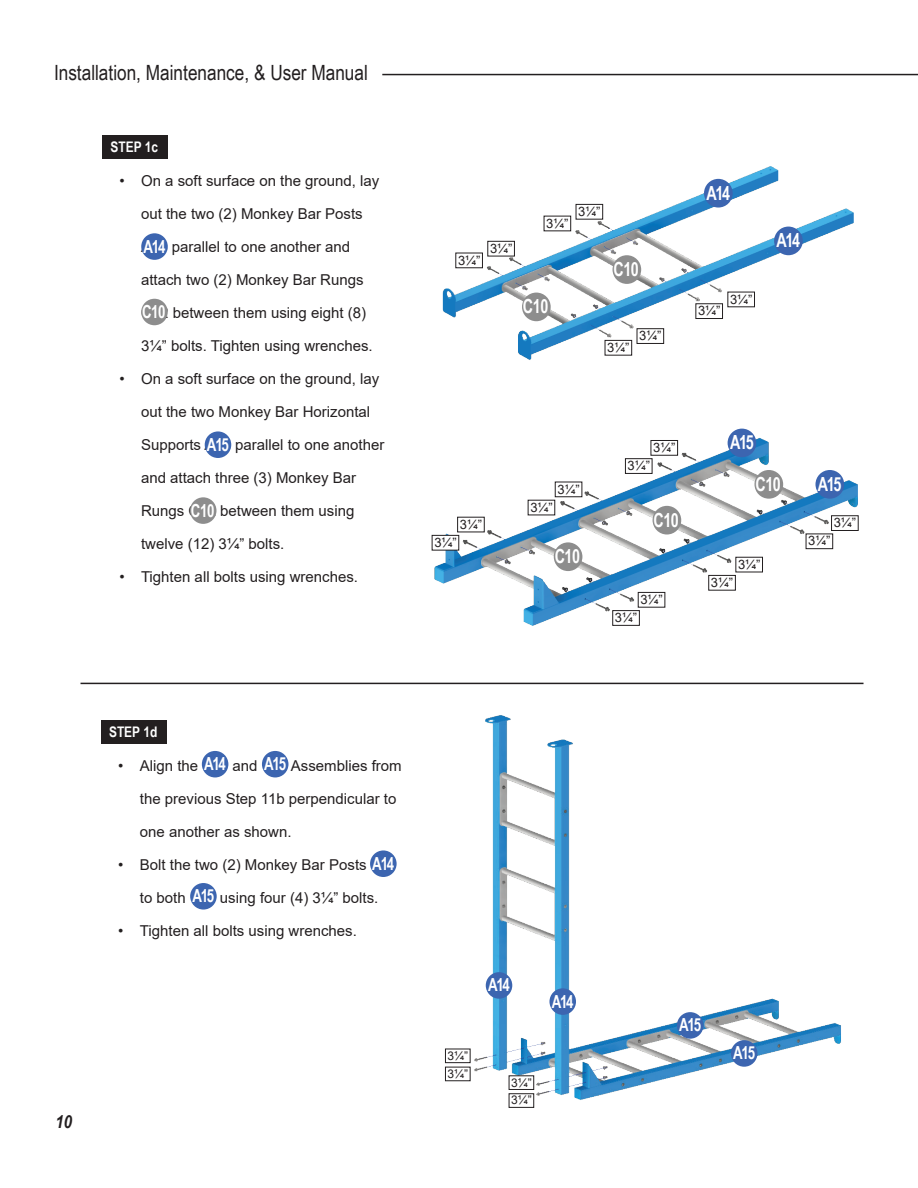
<style>
.page{position:relative;width:918px;height:1188px;background:#fff}
.page>*{position:absolute;margin:0;border:0;box-sizing:border-box;transform-origin:0 0}
.t1{font:21px "Arial Narrow";color:#231f20}
.t2{font:700 19.5px "Arial Narrow";letter-spacing:-.025em;color:#fff;scale:.9 1}
.t3{font:700 18px "Arial Narrow";letter-spacing:-.075em;color:#fff;scale:.9 1}
.t4{font:italic 700 18px "Arial Narrow";color:#231f20}
.t5{font:15px "Arial";color:#231f20}
.t6{font:700 14.55px "Arial Narrow";color:#fff}
.t7{font:12.9px "Arial";color:#231f20}
.t8{font:12px/18.1px "Arial";color:#231f20}
</style>
<div class="page">
<hr style="left:382px;top:74px;width:536px;height:1px;background:#231f20">
<div style="left:103px;top:135px;width:65px;height:24px;background:#231f20"></div>
<img style="left:442px;top:166px;width:412px;height:194px">
<div style="left:704px;top:179px;width:29px;height:29px;background:#3c65b0;border-radius:50%"></div>
<div style="left:774px;top:227px;width:29px;height:28px;background:#3c65b0;border-radius:50%"></div>
<div style="left:522px;top:293px;width:29px;height:28px;background:#8d8d8d;border-radius:50%"></div>
<div style="left:613px;top:255px;width:28px;height:29px;background:#8d8d8d;border-radius:50%"></div>
<div style="left:456px;top:253px;width:26px;height:15px;background:#fff"></div>
<div style="left:488px;top:241px;width:26px;height:15px;background:#fff"></div>
<div style="left:487px;top:241px;width:28px;height:15px;border:1px solid #231f20"></div>
<div style="left:544px;top:216px;width:27px;height:15px;background:#fff"></div>
<div style="left:576px;top:204px;width:27px;height:15px;background:#fff"></div>
<div style="left:576px;top:204px;width:27px;height:16px;border:1px solid #231f20"></div>
<div style="left:696px;top:304px;width:27px;height:15px;background:#fff"></div>
<div style="left:695px;top:303px;width:28px;height:16px;border:1px solid #231f20"></div>
<div style="left:728px;top:292px;width:27px;height:15px;background:#fff"></div>
<div style="left:605px;top:340px;width:27px;height:15px;background:#fff"></div>
<div style="left:605px;top:340px;width:27px;height:16px;border:1px solid #231f20"></div>
<div style="left:637px;top:329px;width:27px;height:14px;background:#fff"></div>
<div style="left:637px;top:328px;width:27px;height:16px;border:1px solid #231f20"></div>
<img style="left:431px;top:430px;width:427px;height:196px">
<div style="left:728px;top:429px;width:28px;height:28px;background:#3c65b0;border-radius:50%"></div>
<div style="left:815px;top:470px;width:29px;height:29px;background:#3c65b0;border-radius:50%"></div>
<div style="left:554px;top:542px;width:28px;height:29px;background:#8d8d8d;border-radius:50%"></div>
<div style="left:653px;top:506px;width:28px;height:29px;background:#8d8d8d;border-radius:50%"></div>
<div style="left:755px;top:470px;width:28px;height:29px;background:#8d8d8d;border-radius:50%"></div>
<div style="left:806px;top:534px;width:27px;height:15px;background:#fff"></div>
<div style="left:806px;top:534px;width:27px;height:15px;border:1px solid #231f20"></div>
<div style="left:832px;top:516px;width:26px;height:14px;background:#fff"></div>
<div style="left:831px;top:515px;width:28px;height:16px;border:1px solid #231f20"></div>
<div style="left:709px;top:575px;width:26px;height:15px;background:#fff"></div>
<div style="left:708px;top:575px;width:28px;height:16px;border:1px solid #231f20"></div>
<div style="left:736px;top:557px;width:27px;height:15px;background:#fff"></div>
<div style="left:735px;top:557px;width:28px;height:15px;border:1px solid #231f20"></div>
<div style="left:613px;top:611px;width:26px;height:14px;background:#fff"></div>
<div style="left:612px;top:610px;width:28px;height:16px;border:1px solid #231f20"></div>
<div style="left:638px;top:592px;width:27px;height:15px;background:#fff"></div>
<div style="left:638px;top:592px;width:27px;height:16px;border:1px solid #231f20"></div>
<div style="left:625px;top:459px;width:27px;height:14px;background:#fff"></div>
<div style="left:625px;top:458px;width:28px;height:16px;border:1px solid #231f20"></div>
<div style="left:651px;top:440px;width:27px;height:15px;background:#fff"></div>
<div style="left:651px;top:440px;width:27px;height:16px;border:1px solid #231f20"></div>
<div style="left:528px;top:500px;width:27px;height:15px;background:#fff"></div>
<div style="left:555px;top:482px;width:27px;height:15px;background:#fff"></div>
<div style="left:555px;top:482px;width:27px;height:15px;border:1px solid #231f20"></div>
<div style="left:432px;top:535px;width:27px;height:15px;background:#fff"></div>
<div style="left:432px;top:535px;width:27px;height:16px;border:1px solid #231f20"></div>
<div style="left:458px;top:517px;width:26px;height:15px;background:#fff"></div>
<div style="left:457px;top:517px;width:28px;height:15px;border:1px solid #231f20"></div>
<div style="left:141px;top:233px;width:27px;height:27px;background:#3c65b0;border-radius:50%"></div>
<div style="left:205px;top:431px;width:26px;height:27px;background:#3c65b0;border-radius:50%"></div>
<div style="left:141px;top:299px;width:27px;height:26px;background:#8d8d8d;border-radius:50%"></div>
<div style="left:190px;top:497px;width:26px;height:27px;background:#8d8d8d;border-radius:50%"></div>
<hr style="left:81px;top:683px;width:783px;height:1px;background:#231f20">
<img style="left:459px;top:715px;width:382px;height:393px">
<div style="left:445px;top:1049px;width:25px;height:14px;background:#fff"></div>
<div style="left:445px;top:1049px;width:26px;height:14px;border:1px solid #231f20"></div>
<div style="left:445px;top:1067px;width:25px;height:14px;background:#fff"></div>
<div style="left:445px;top:1067px;width:26px;height:14px;border:1px solid #231f20"></div>
<div style="left:509px;top:1076px;width:25px;height:13px;background:#fff"></div>
<div style="left:509px;top:1075px;width:25px;height:15px;border:1px solid #231f20"></div>
<div style="left:509px;top:1094px;width:25px;height:13px;background:#fff"></div>
<div style="left:509px;top:1093px;width:25px;height:15px;border:1px solid #231f20"></div>
<div style="left:731px;top:1040px;width:26px;height:27px;background:#3c65b0;border-radius:50%"></div>
<div style="left:486px;top:972px;width:26px;height:27px;background:#3c65b0;border-radius:50%"></div>
<div style="left:549px;top:988px;width:27px;height:27px;background:#3c65b0;border-radius:50%"></div>
<div style="left:677px;top:1012px;width:26px;height:27px;background:#3c65b0;border-radius:50%"></div>
<div style="left:102px;top:720px;width:65px;height:24px;background:#231f20"></div>
<div style="left:202px;top:751px;width:26px;height:26px;background:#3c65b0;border-radius:50%"></div>
<div style="left:370px;top:850px;width:27px;height:27px;background:#3c65b0;border-radius:50%"></div>
<div style="left:262px;top:751px;width:26px;height:26px;background:#3c65b0;border-radius:50%"></div>
<div style="left:190px;top:883px;width:27px;height:27px;background:#3c65b0;border-radius:50%"></div>
<h1 class="t1" style="left:54px;top:57px;width:315px">Installation, Maintenance, &amp; User Manual</h1>
<p class="t6" style="left:110px;top:136px;width:49px">STEP 1c</p>
<p class="t5" style="left:119px;top:170px;width:262px">• On a soft surface on the ground, lay</p>
<p class="t5" style="left:141px;top:203px;width:223px">out the two (2) Monkey Bar Posts</p>
<p class="t5" style="left:141px;top:236px;width:211px">A14 parallel to one another and</p>
<p class="t5" style="left:141px;top:269px;width:224px">attach two (2) Monkey Bar Rungs</p>
<p class="t5" style="left:141px;top:302px;width:227px">C12 between them using eight (8)</p>
<p class="t5" style="left:141px;top:335px;width:233px">31/4” bolts. Tighten using wrenches.</p>
<p class="t5" style="left:119px;top:368px;width:262px">• On a soft surface on the ground, lay</p>
<p class="t5" style="left:141px;top:401px;width:231px">out the two Monkey Bar Horizontal</p>
<p class="t5" style="left:141px;top:434px;width:245px">Supports A15 parallel to one another</p>
<p class="t5" style="left:141px;top:467px;width:217px">and attach three (3) Monkey Bar</p>
<p class="t5" style="left:141px;top:500px;width:215px">Rungs C12 between them using</p>
<p class="t5" style="left:141px;top:533px;width:145px">twelve (12) 31/4” bolts.</p>
<p class="t5" style="left:119px;top:566px;width:240px">• Tighten all bolts using wrenches.</p>
<p class="t3" style="left:143px;top:233px;width:26px">A14</p>
<p class="t3" style="left:142px;top:298px;width:28px">C10</p>
<p class="t3" style="left:207px;top:431px;width:26px">A15</p>
<p class="t3" style="left:191px;top:497px;width:28px">C10</p>
<p class="t7" style="left:458px;top:251px;width:24px">31/4”</p>
<p class="t7" style="left:490px;top:239px;width:24px">31/4”</p>
<p class="t7" style="left:546px;top:214px;width:24px">31/4”</p>
<p class="t7" style="left:578px;top:203px;width:24px">31/4”</p>
<h2 class="t2" style="left:523px;top:292px;width:30px">C10</h2>
<h2 class="t2" style="left:613px;top:254px;width:30px">C10</h2>
<p class="t7" style="left:607px;top:339px;width:24px">31/4”</p>
<p class="t7" style="left:639px;top:327px;width:24px">31/4”</p>
<h2 class="t2" style="left:706px;top:178px;width:28px">A14</h2>
<p class="t7" style="left:698px;top:302px;width:24px">31/4”</p>
<p class="t7" style="left:730px;top:290px;width:24px">31/4”</p>
<h2 class="t2" style="left:777px;top:226px;width:28px">A14</h2>
<p class="t7" style="left:460px;top:515px;width:24px">31/4”</p>
<p class="t7" style="left:434px;top:534px;width:24px">31/4”</p>
<p class="t7" style="left:557px;top:480px;width:24px">31/4”</p>
<p class="t7" style="left:530px;top:498px;width:24px">31/4”</p>
<h2 class="t2" style="left:555px;top:542px;width:30px">C10</h2>
<p class="t7" style="left:653px;top:439px;width:24px">31/4”</p>
<p class="t7" style="left:628px;top:457px;width:24px">31/4”</p>
<h2 class="t2" style="left:654px;top:505px;width:30px">C10</h2>
<p class="t7" style="left:640px;top:591px;width:24px">31/4”</p>
<p class="t7" style="left:615px;top:609px;width:24px">31/4”</p>
<h2 class="t2" style="left:730px;top:428px;width:28px">A15</h2>
<h2 class="t2" style="left:755px;top:469px;width:30px">C10</h2>
<p class="t7" style="left:738px;top:555px;width:24px">31/4”</p>
<p class="t7" style="left:711px;top:574px;width:24px">31/4”</p>
<h2 class="t2" style="left:818px;top:469px;width:28px">A15</h2>
<p class="t7" style="left:834px;top:514px;width:24px">31/4”</p>
<p class="t7" style="left:808px;top:532px;width:24px">31/4”</p>
<p class="t6" style="left:109px;top:721px;width:50px">STEP 1d</p>
<p class="t3" style="left:204px;top:750px;width:26px">A14</p>
<p class="t3" style="left:264px;top:750px;width:26px">A15</p>
<p class="t5" style="left:118px;top:755px;width:285px">• Align the A4 and A5 Assemblies from</p>
<p class="t5" style="left:140px;top:788px;width:258px">the previous Step 11b perpendicular to</p>
<p class="t5" style="left:140px;top:821px;width:153px">one another as shown.</p>
<p class="t5" style="left:118px;top:854px;width:276px">• Bolt the two (2) Monkey Bar Posts A4</p>
<p class="t5" style="left:140px;top:887px;width:240px">to both A5 using four (4) 31/4” bolts.</p>
<p class="t5" style="left:118px;top:920px;width:240px">• Tighten all bolts using wrenches.</p>
<p class="t3" style="left:372px;top:850px;width:26px">A14</p>
<p class="t3" style="left:192px;top:882px;width:26px">A15</p>
<p class="t4" style="left:56px;top:1108px;width:18px">10</p>
<p class="t3" style="left:488px;top:971px;width:26px">A14</p>
<p class="t8" style="left:448px;top:1046px;width:22px">31/4”<br>31/4”</p>
<p class="t8" style="left:511px;top:1073px;width:22px">31/4”<br>31/4”</p>
<p class="t3" style="left:552px;top:988px;width:26px">A14</p>
<p class="t3" style="left:679px;top:1011px;width:26px">A15</p>
<p class="t3" style="left:733px;top:1039px;width:26px">A15</p>
</div>
